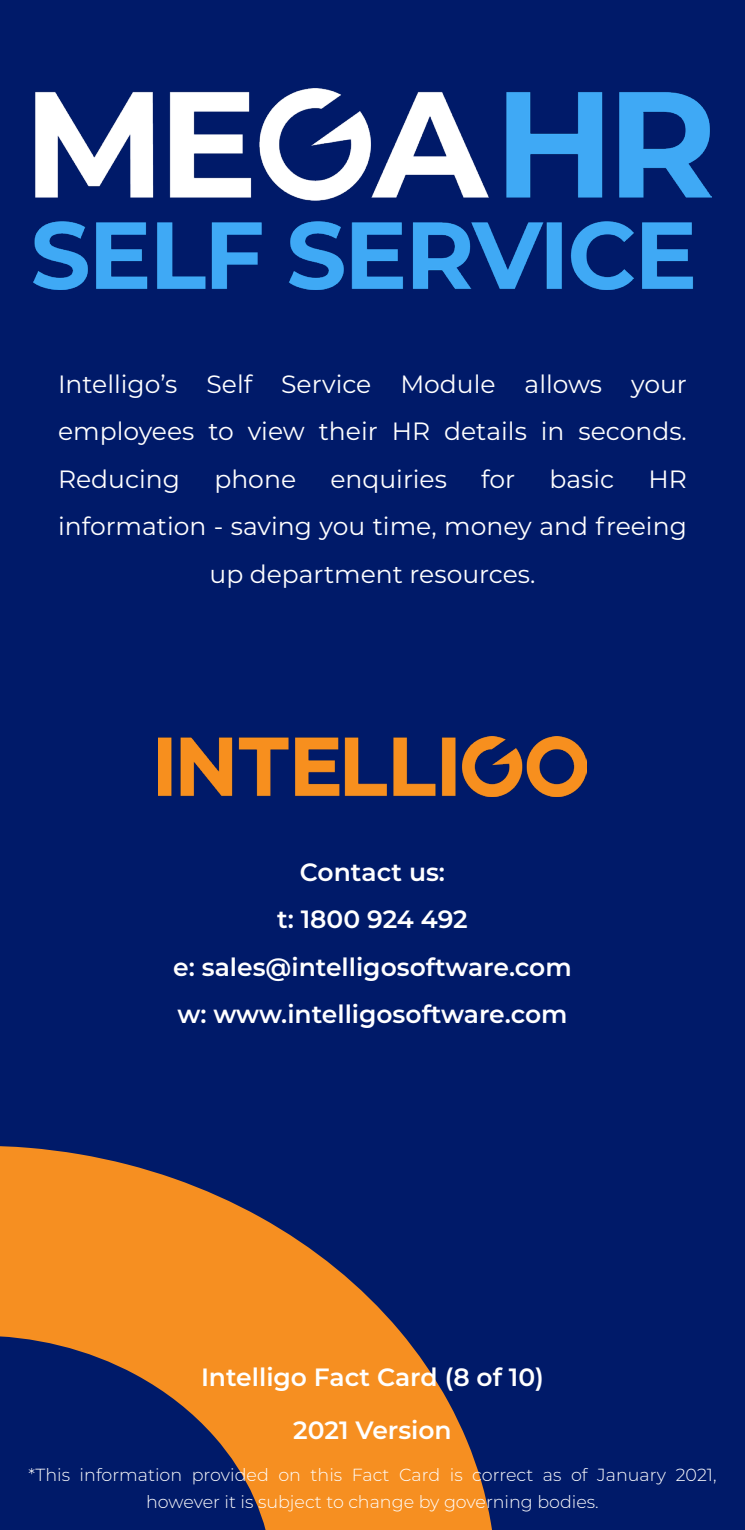
<style>
.page{position:relative;width:745px;height:1530px;background:#fff}
.page>*{position:absolute;margin:0;border:0;box-sizing:border-box;transform-origin:0 0}
.t1{font:25px/47.5px "Montserrat";color:#fff;text-align:justify}
.t2{font:600 25px "Montserrat";color:#fff}
.t3{font:300 17.5px/27.5px "Montserrat";color:#fff;text-align:center}
</style>
<div class="page">
<div style="left:0;top:0;width:744px;height:1530px;background:#001a69"></div>
<svg style="left:0;top:1146px;width:492px;height:384px;fill:#f68f21"></svg>
<img style="left:158px;top:737px;width:428px;height:60px">
<img style="left:33px;top:89px;width:678px;height:200px">
<p class="t1" style="left:58px;top:359px;width:630px">Intelligo’s Self Service Module allows your employees to view their HR details in seconds.<br>Reducing</p>
<p class="t1" style="left:214px;top:454px;width:83px">phone</p>
<p class="t1" style="left:330px;top:454px;width:118px">enquiries</p>
<p class="t1" style="left:481px;top:454px;width:35px">for</p>
<p class="t1" style="left:549px;top:454px;width:66px">basic</p>
<p class="t1" style="left:648px;top:454px;width:40px">HR</p>
<p class="t1" style="left:58px;top:502px;width:630px">information - saving you time, money and freeing</p>
<p class="t1" style="left:209px;top:549px;width:327px">up department resources.</p>
<p class="t2" style="left:300px;top:854px;width:147px">Contact us:</p>
<p class="t2" style="left:277px;top:902px;width:192px">t: 1800 924 492</p>
<p class="t2" style="left:173px;top:949px;width:400px">e: sales@intelligosoftware.com</p>
<p class="t2" style="left:177px;top:997px;width:391px">w: www.intelligosoftware.com</p>
<p class="t2" style="left:201px;top:1359px;width:344px">Intelligo Fact Card (8 of 10)</p>
<p class="t2" style="left:293px;top:1413px;width:160px">2021 Version</p>
<p class="t3" style="left:28px;top:1460px;width:689px">*This information provided on this Fact Card is correct as of January 2021, however it is subject to change by governing bodies.</p>
</div>
